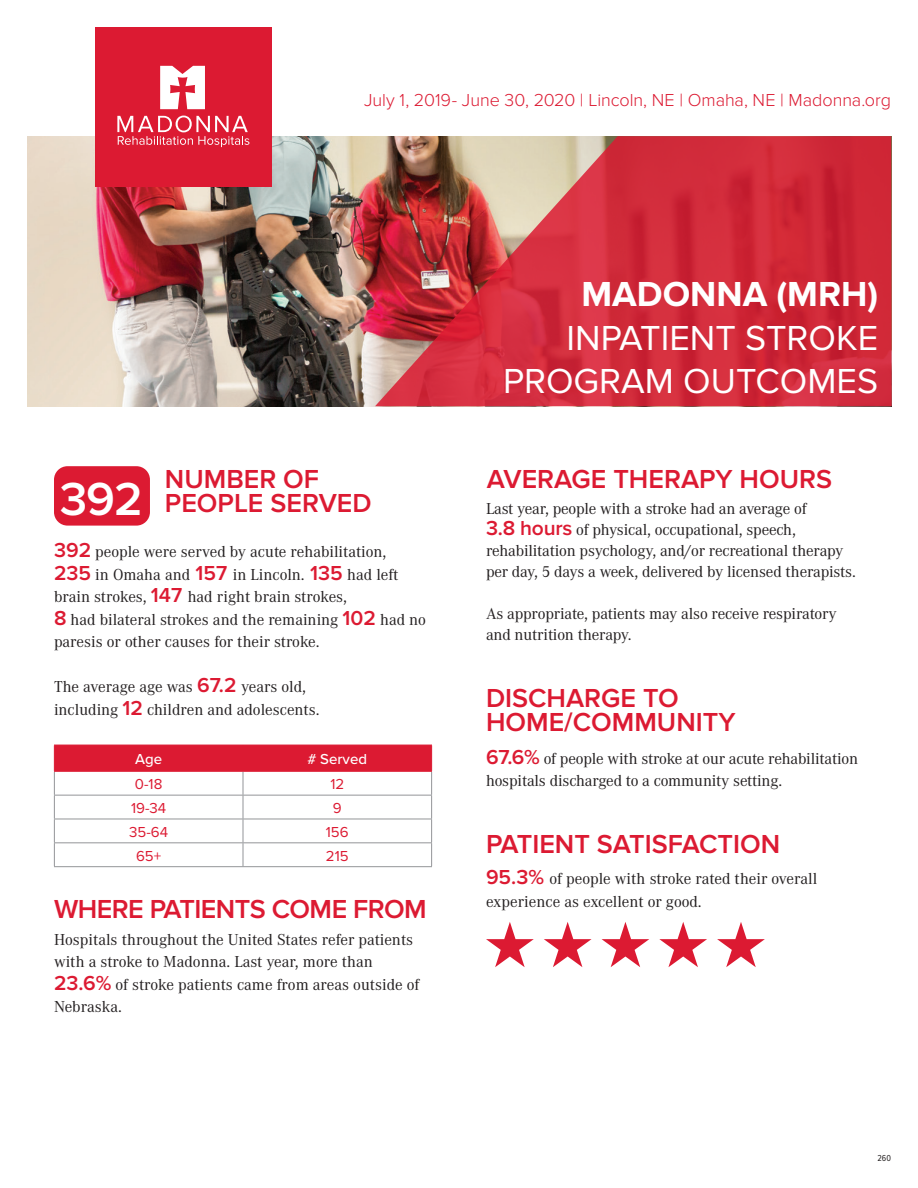
<style>
.page{position:relative;width:918px;height:1188px;background:#fff}
.page>*{position:absolute;margin:0;border:0;box-sizing:border-box;transform-origin:0 0}
.t1{font:600 48px "Proxima Nova";color:#fff}
.t2{font:36px "Proxima Nova";color:#fff}
.t3{font:700 36px "Proxima Nova";color:#fff}
.t4{font:600 27px/24px "Proxima Nova";color:#dc1a32}
.t5{font:600 27px "Proxima Nova";letter-spacing:-.02em;color:#dc1a32}
.t6{font:300 18px "Proxima Nova";letter-spacing:-.005em;color:#dc1a32}
.t7{font:16.5px/22.5px "Corporate A Pro";color:#231f20}
.t8{font:15px "Proxima Nova";color:#dc1a32}
.t9{font:500 15px "Proxima Nova";color:#fff}
.t10{font:9px "Proxima Nova Cond";color:#231f20}
.s1{font-family:"Proxima Nova";font-weight:600;font-size:21px;color:#dc1a32}
</style>
<div class="page">
<div style="left:54px;top:466px;width:96px;height:60px;background:#dc1a32;border-radius:13px"></div>
<img style="left:27px;top:136px;width:348px;height:270px">
<div style="left:95px;top:27px;width:177px;height:160px;background:#dc1a32"></div>
<svg style="left:160px;top:66px;width:45px;height:43px"></svg>
<svg style="left:117px;top:116px;width:132px;height:31px"></svg>
<svg style="left:375px;top:136px;width:517px;height:270px;background:#cc3b45"></svg>
<hr style="left:54px;top:866px;width:189px;height:1px;background:#939598">
<hr style="left:243px;top:866px;width:189px;height:1px;background:#939598">
<svg style="left:54px;top:745px;width:378px;height:121px"></svg>
<hr style="left:54px;top:771px;width:189px;height:1px;background:#dc1a32">
<hr style="left:243px;top:771px;width:189px;height:1px;background:#dc1a32">
<svg style="left:486px;top:922px;width:48px;height:45px"></svg>
<svg style="left:544px;top:922px;width:48px;height:45px"></svg>
<svg style="left:602px;top:922px;width:47px;height:45px"></svg>
<svg style="left:659px;top:922px;width:48px;height:45px"></svg>
<svg style="left:717px;top:922px;width:48px;height:45px"></svg>
<p class="t6" style="left:364px;top:90px;width:528px">July 1, 2019- June 30, 2020 | Lincoln, NE | Omaha, NE | Madonna.org</p>
<p class="t1" style="left:60px;top:471px;width:85px">392</p>
<p class="t4" style="left:165px;top:467px;width:156px">NUMBER OF</p>
<p class="t4" style="left:165px;top:491px;width:208px">PEOPLE SERVED</p>
<p class="t7" style="left:54px;top:540px;width:374px"><span class="s1">392</span> people were served by acute rehabilitation, <span class="s1">235</span> in Omaha and <span class="s1">157</span> in Lincoln. <span class="s1">135</span> had left brain strokes, <span class="s1">147</span> had right brain strokes,<br><span class="s1">8</span> had bilateral strokes and the remaining <span class="s1">102</span> had no paresis or other causes for their stroke.</p>
<p class="t7" style="left:54px;top:675px;width:267px">The average age was <span class="s1">67.2</span> years old, including <span class="s1">12</span> children and adolescents.</p>
<p class="t9" style="left:135px;top:748px;width:29px">Age</p>
<p class="t9" style="left:307px;top:748px;width:61px"># Served</p>
<p class="t8" style="left:135px;top:776px;width:29px">0-18</p>
<p class="t8" style="left:330px;top:776px;width:15px">12</p>
<p class="t8" style="left:131px;top:799px;width:37px">19-34</p>
<p class="t8" style="left:333px;top:799px;width:10px">9</p>
<p class="t8" style="left:129px;top:823px;width:40px">35-64</p>
<p class="t8" style="left:326px;top:823px;width:24px">156</p>
<p class="t8" style="left:136px;top:847px;width:27px">65+</p>
<p class="t8" style="left:326px;top:847px;width:24px">215</p>
<p class="t5" style="left:54px;top:894px;width:374px">WHERE PATIENTS COME FROM</p>
<p class="t7" style="left:54px;top:927px;width:367px">Hospitals throughout the United States refer patients with a stroke to Madonna. Last year, more than <span class="s1">23.6%</span> of stroke patients came from areas outside of Nebraska.</p>
<p class="t3" style="left:581px;top:274px;width:298px">MADONNA (MRH)</p>
<p class="t2" style="left:567px;top:317px;width:313px">INPATIENT STROKE</p>
<p class="t2" style="left:503px;top:360px;width:377px">PROGRAM OUTCOMES</p>
<p class="t4" style="left:487px;top:467px;width:347px">AVERAGE THERAPY HOURS</p>
<p class="t7" style="left:486px;top:498px;width:371px;line-height:21px">Last year, people with a stroke had an average of<br><span class="s1">3.8 hours</span> of physical, occupational, speech, rehabilitation psychology, and/or recreational therapy per day, 5 days a week, delivered by licensed therapists.</p>
<p class="t7" style="left:486px;top:603px;width:352px;line-height:21px">As appropriate, patients may also receive respiratory and nutrition therapy.</p>
<p class="t4" style="left:486px;top:686px;width:251px">DISCHARGE TO<br>HOME/COMMUNITY</p>
<p class="t7" style="left:486px;top:746px;width:374px"><span class="s1">67.6%</span> of people with stroke at our acute rehabilitation hospitals discharged to a community setting.</p>
<p class="t4" style="left:486px;top:832px;width:296px">PATIENT SATISFACTION</p>
<p class="t7" style="left:486px;top:867px;width:333px"><span class="s1">95.3%</span> of people with stroke rated their overall experience as excellent or good.</p>
<p class="t10" style="left:878px;top:1151px;width:15px">260</p>
</div>
